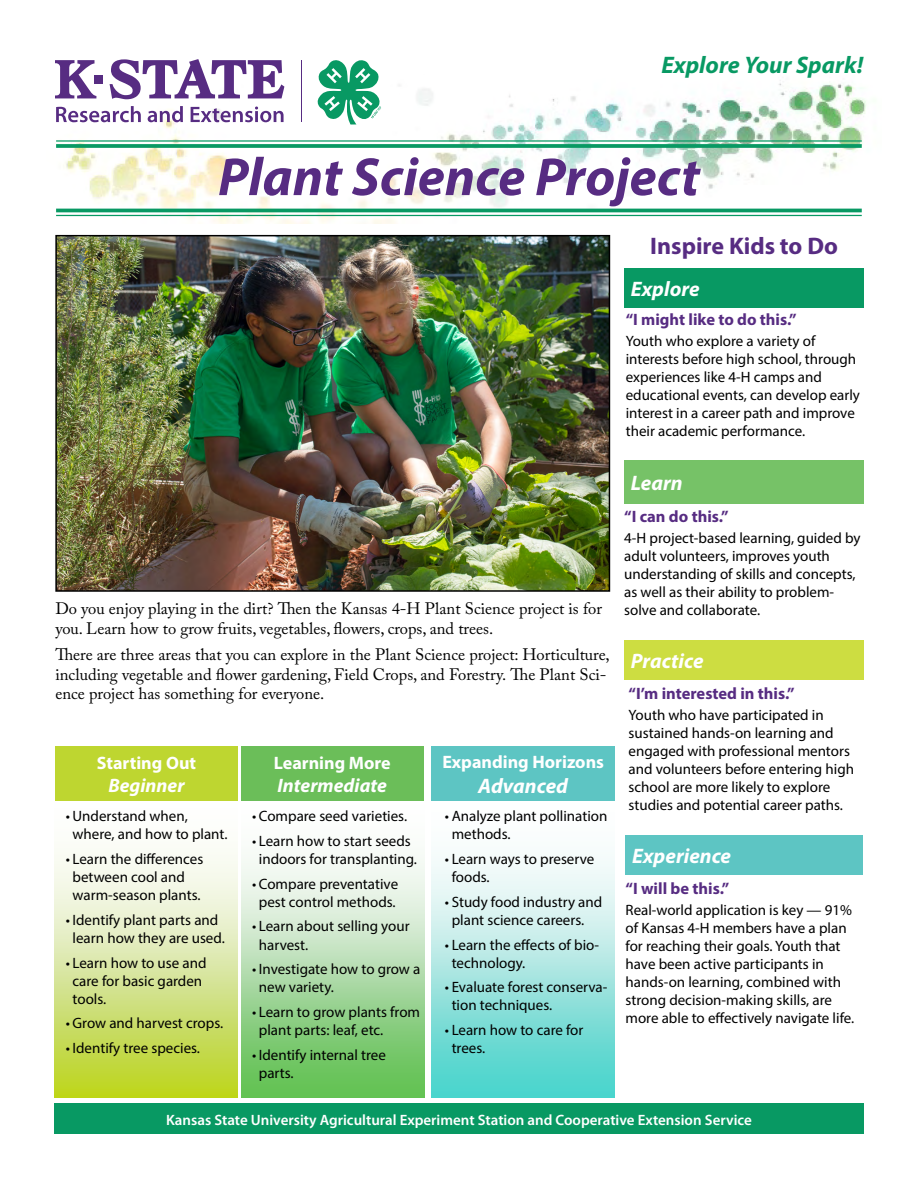
<style>
.page{position:relative;width:918px;height:1188px;background:#fff}
.page>*{position:absolute;margin:0;border:0;box-sizing:border-box;transform-origin:0 0}
.t1{font:italic 700 54px "Myriad Pro";color:#572c82}
.t2{font:italic 700 24px "Myriad Pro";color:#089963}
.t3{font:700 24px "Myriad Pro";color:#572c82}
.t4{font:italic 700 21px "Myriad Pro";color:#fff}
.t5{font:italic 700 19.5px "Myriad Pro";color:#fff}
.t6{font:700 18px "Myriad Pro";color:#fff}
.t7{font:16.5px/19.5px "Adobe Caslon Pro";color:#000}
.t8{font:700 16.5px "Myriad Pro";color:#572c82}
.t9{font:15px/18px "Myriad Pro";color:#000}
.t10{font:600 15px "Myriad Pro";color:#fff}
</style>
<div class="page">
<img style="left:55px;top:83px;width:812px;height:141px">
<svg style="left:54px;top:852px;width:184px;height:245px;background:#d9e697"></svg>
<div style="left:241px;top:801px;width:184px;height:296px;background:linear-gradient(to bottom,#fff,#63bf56)"></div>
<div style="left:431px;top:801px;width:184px;height:296px;background:linear-gradient(to bottom,#fff,#4ed2ca)"></div>
<div style="left:95px;top:75px;width:8px;height:8px;background:#572c82"></div>
<svg style="left:55px;top:60px;width:41px;height:38px"></svg>
<svg style="left:110px;top:59px;width:174px;height:40px"></svg>
<svg style="left:56px;top:106px;width:85px;height:16px"></svg>
<svg style="left:148px;top:106px;width:35px;height:16px"></svg>
<svg style="left:191px;top:107px;width:93px;height:15px"></svg>
<hr style="left:301px;top:60px;width:1px;height:62px;background:#572c82">
<svg style="left:317px;top:60px;width:64px;height:65px"></svg>
<hr style="left:56px;top:140px;width:806px;height:2px;background:#089963">
<svg style="left:56px;top:144px;width:806px;height:4px;background:#159e6b"></svg>
<hr style="left:56px;top:209px;width:806px;height:3px;background:#089963">
<hr style="left:56px;top:215px;width:806px;height:1px;background:#089963">
<div style="left:54px;top:1104px;width:810px;height:30px;background:#089963"></div>
<img style="left:58px;top:238px;width:549px;height:351px">
<div style="left:55px;top:235px;width:555px;height:357px;border:2px solid #000"></div>
<div style="left:624px;top:268px;width:240px;height:40px;background:#089963"></div>
<div style="left:624px;top:461px;width:240px;height:43px;background:#76c267"></div>
<div style="left:624px;top:640px;width:240px;height:40px;background:#cddd41"></div>
<div style="left:55px;top:746px;width:183px;height:55px;background:#bed630"></div>
<div style="left:241px;top:746px;width:182px;height:55px;background:#6bbe59"></div>
<div style="left:431px;top:746px;width:184px;height:55px;background:#5dc5c3"></div>
<div style="left:626px;top:835px;width:237px;height:40px;background:#5dc5c3"></div>
<h2 class="t2" style="left:661px;top:50px;width:203px">Explore Your Spark!</h2>
<h1 class="t1" style="left:218px;top:142px;width:483px">Plant Science Project</h1>
<h2 class="t3" style="left:650px;top:230px;width:189px">Inspire Kids to Do</h2>
<h3 class="t4" style="left:631px;top:275px;width:70px">Explore</h3>
<p class="t8" style="left:626px;top:309px;width:173px">“I might like to do this.”</p>
<p class="t9" style="left:626px;top:332px;width:236px">Youth who explore a variety of interests before high school, through experiences like 4-H camps and educational events, can develop early interest in a career path and improve their academic performance.</p>
<p class="t7" style="left:55px;top:599px;width:548px">Do you enjoy playing in the dirt? Then the Kansas 4-H Plant Science project is for you. Learn how to grow fruits, vegetables, flowers, crops, and trees.</p>
<p class="t7" style="left:55px;top:645px;width:556px">There are three areas that you can explore in the Plant Science project: Horticulture, including vegetable and flower gardening, Field Crops, and Forestry. The Plant Sci&shy;ence project has something for everyone.</p>
<p class="t6" style="left:97px;top:751px;width:101px">Starting Out</p>
<h3 class="t5" style="left:108px;top:773px;width:78px">Beginner</h3>
<p class="t9" style="left:73px;top:807px;width:157px;text-indent:-7px">• Understand when, where, and how to plant.</p>
<p class="t9" style="left:73px;top:850px;width:132px;text-indent:-7px">• Learn the differences between cool and warm-season plants.</p>
<p class="t9" style="left:66px;top:910px;width:161px;text-align:center">• Identify plant parts and learn how they are used.</p>
<p class="t9" style="left:73px;top:953px;width:135px;text-indent:-7px">• Learn how to use and care for basic garden tools.</p>
<p class="t9" style="left:66px;top:1014px;width:159px">• Grow and harvest crops.</p>
<p class="t9" style="left:66px;top:1039px;width:136px">• Identify tree species.</p>
<p class="t6" style="left:274px;top:751px;width:118px">Learning More</p>
<h3 class="t5" style="left:278px;top:773px;width:111px">Intermediate</h3>
<p class="t9" style="left:252px;top:807px;width:157px">• Compare seed varieties.</p>
<p class="t9" style="left:252px;top:832px;width:166px;text-align:center">• Learn how to start seeds indoors for transplanting.</p>
<p class="t9" style="left:252px;top:874px;width:148px;text-align:center">• Compare preventative pest control methods.</p>
<p class="t9" style="left:259px;top:917px;width:152px;text-indent:-7px">• Learn about selling your harvest.</p>
<p class="t9" style="left:259px;top:960px;width:163px;text-indent:-7px">• Investigate how to grow a new variety.</p>
<p class="t9" style="left:259px;top:1003px;width:163px;text-indent:-7px">• Learn to grow plants from plant parts: leaf, etc.</p>
<p class="t9" style="left:259px;top:1045px;width:129px;text-indent:-7px">• Identify internal tree parts.</p>
<p class="t6" style="left:442px;top:750px;width:163px">Expanding Horizons</p>
<h3 class="t4" style="left:478px;top:772px;width:91px">Advanced</h3>
<p class="t9" style="left:452px;top:807px;width:157px;text-indent:-7px">• Analyze plant pollination methods.</p>
<p class="t9" style="left:452px;top:850px;width:144px;text-indent:-7px">• Learn ways to preserve foods.</p>
<p class="t9" style="left:452px;top:892px;width:152px;text-indent:-7px">• Study food industry and plant science careers.</p>
<p class="t9" style="left:452px;top:935px;width:149px;text-indent:-7px">• Learn the effects of bio&shy;technology.</p>
<p class="t9" style="left:452px;top:978px;width:157px;text-indent:-7px">• Evaluate forest conserva&shy;tion techniques.</p>
<p class="t9" style="left:452px;top:1021px;width:133px;text-indent:-7px">• Learn how to care for trees.</p>
<h3 class="t4" style="left:631px;top:469px;width:53px">Learn</h3>
<p class="t8" style="left:624px;top:506px;width:106px">“I can do this.”</p>
<p class="t9" style="left:624px;top:529px;width:238px">4-H project-based learning, guided by adult volunteers, improves youth understanding of skills and concepts, as well as their ability to problem&shy;solve and collaborate.</p>
<h3 class="t4" style="left:631px;top:647px;width:74px">Practice</h3>
<p class="t8" style="left:629px;top:682px;width:168px">“I’m interested in this.”</p>
<p class="t9" style="left:629px;top:706px;width:227px">Youth who have participated in sustained hands-on learning and engaged with professional mentors and volunteers before entering high school are more likely to explore studies and potential career paths.</p>
<h3 class="t4" style="left:632px;top:842px;width:100px">Experience</h3>
<p class="t8" style="left:626px;top:877px;width:105px">“I will be this.”</p>
<p class="t9" style="left:626px;top:900px;width:230px">Real-world application is key — 91% of Kansas 4-H members have a plan for reaching their goals. Youth that have been active participants in hands-on learning, combined with strong decision-making skills, are more able to effectively navigate life.</p>
<p class="t10" style="left:166px;top:1110px;width:587px">Kansas State University Agricultural Experiment Station and Cooperative Extension Service</p>
</div>
